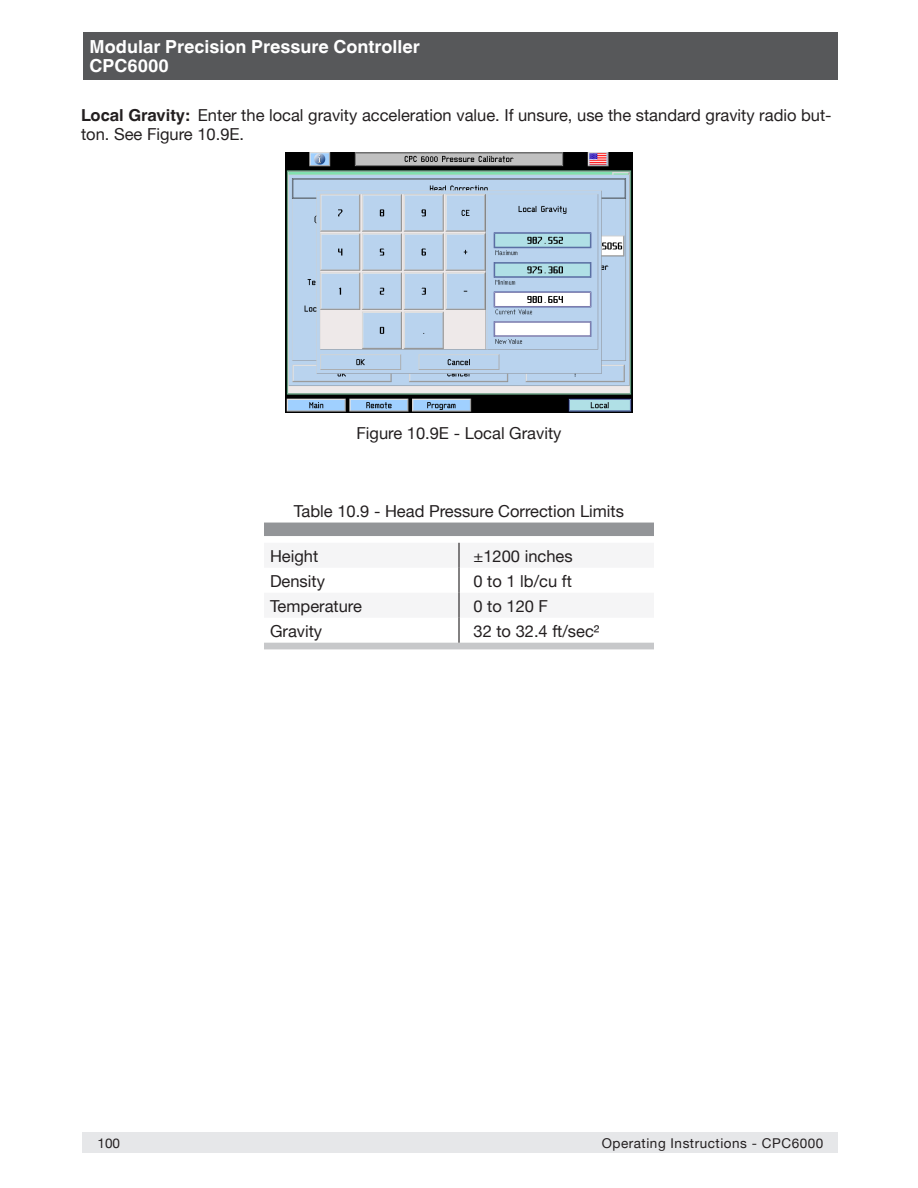
<style>
.page{position:relative;width:918px;height:1188px;background:#fff}
.page>*{position:absolute;margin:0;border:0;box-sizing:border-box;transform-origin:0 0}
.t1{font:700 18px/19.5px "Helvetica World";color:#fff}
._05_running_text{font:16.5px/19.5px "Helvetica Neue";color:#231f20}
.t2{font:13.5px "Helvetica Neue";letter-spacing:.04em;color:#231f20}
.s1{font-family:"Helvetica World";font-weight:700}
</style>
<div class="page">
<div style="left:83px;top:32px;width:754px;height:48px;background:#57585a"></div>
<div style="left:82px;top:1132px;width:756px;height:22px;background:#e6e7e9"></div>
<img style="left:285px;top:153px;width:348px;height:260px">
<div style="left:264px;top:523px;width:390px;height:13px;background:#939598"></div>
<div style="left:264px;top:643px;width:390px;height:6px;background:#c7c8ca"></div>
<hr style="left:458px;top:543px;width:2px;height:25px;background:#231f20">
<hr style="left:458px;top:568px;width:2px;height:25px;background:#231f20">
<hr style="left:458px;top:593px;width:2px;height:25px;background:#231f20">
<hr style="left:458px;top:618px;width:2px;height:25px;background:#231f20">
<p class="t1" style="left:90px;top:37px;width:332px">Modular Precision Pressure Controller<br>CPC6000</p>
<p class="_05_running_text" style="left:81px;top:105px;width:752px"><span class="s1">Local Gravity:</span> Enter the local gravity acceleration value. If unsure, use the standard gravity radio but&shy;ton. See Figure 10.9E.</p>
<p class="_05_running_text" style="left:356px;top:423px;width:207px">Figure 10.9E - Local Gravity</p>
<p class="_05_running_text" style="left:294px;top:501px;width:332px">Table 10.9 - Head Pressure Correction Limits</p>
<p class="_05_running_text" style="left:270px;top:546px;width:50px">Height</p>
<p class="_05_running_text" style="left:474px;top:546px;width:101px">±1200 inches</p>
<p class="_05_running_text" style="left:270px;top:571px;width:57px">Density</p>
<p class="_05_running_text" style="left:474px;top:571px;width:100px">0 to 1 lb/cu ft</p>
<p class="_05_running_text" style="left:270px;top:596px;width:94px">Temperature</p>
<p class="_05_running_text" style="left:474px;top:596px;width:76px">0 to 120 F</p>
<p class="_05_running_text" style="left:270px;top:621px;width:54px">Gravity</p>
<p class="_05_running_text" style="left:474px;top:621px;width:127px">32 to 32.4 ft/sec²</p>
<p class="t2" style="left:98px;top:1135px;width:24px">100</p>
<p class="t2" style="left:602px;top:1135px;width:223px">Operating Instructions - CPC6000</p>
</div>
